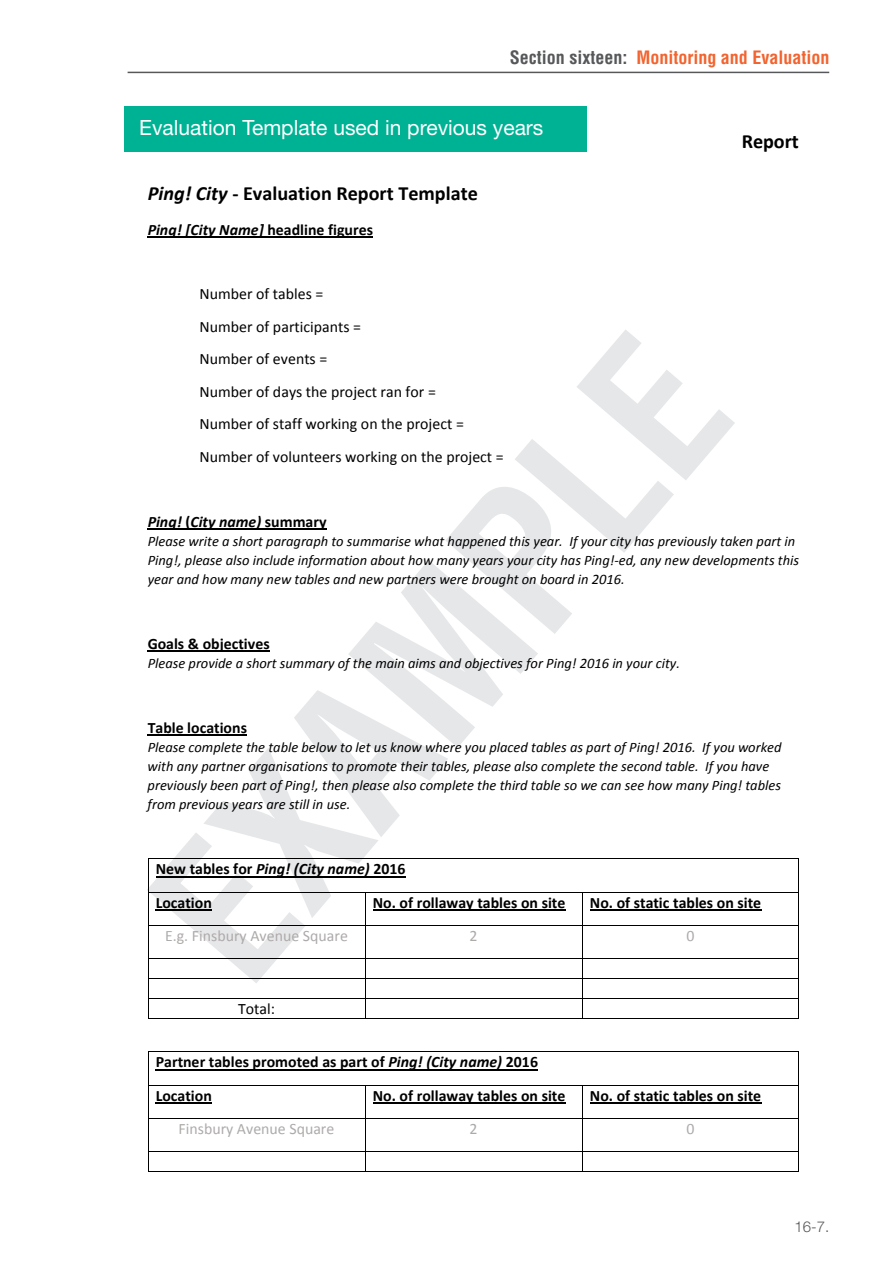
<style>
.page{position:relative;width:893px;height:1263px;background:#fff}
.page>*{position:absolute;margin:0;border:0;box-sizing:border-box;transform-origin:0 0}
.sub_heading{font:21px "Helvetica Neue LT Std";color:#fff}
.t1{font:700 20.25px "Calibri";color:#000}
.t2{font:700 condensed 18px "Helvetica CE";color:#f2642f}
.t3{font:700 15.9px/33.2px "Calibri";color:#000}
.t4{font:15.9px/32.4px "Calibri";color:#000}
.t5{font:italic 700 15.9px "Calibri";color:#000}
.t6{font:15.9px "Calibri";color:#aeaaaa}
.t7{font:300 15px "Helvetica Neue LT Std";color:#57585a}
.t8{font:italic 14.4px/19px "Calibri";color:#000}
.s1{color:#57585a}
.s2{font-style:italic}
.s3{font-style:normal}
</style>
<div class="page">
<hr style="left:128px;top:72px;width:701px;height:1px;background:#57585a">
<svg style="left:147px;top:330px;width:588px;height:653px"></svg>
<div style="left:124px;top:106px;width:463px;height:46px;background:#00b294"></div>
<hr style="left:148px;top:236px;width:225px;height:1px;background:#000">
<hr style="left:148px;top:528px;width:179px;height:1px;background:#000">
<hr style="left:148px;top:650px;width:122px;height:1px;background:#000">
<hr style="left:148px;top:734px;width:99px;height:1px;background:#000">
<hr style="left:156px;top:876px;width:250px;height:1px;background:#000">
<hr style="left:148px;top:858px;width:650px;height:1px;background:#000">
<hr style="left:148px;top:859px;width:1px;height:33px;background:#000">
<hr style="left:798px;top:859px;width:1px;height:33px;background:#000">
<hr style="left:156px;top:909px;width:56px;height:1px;background:#000">
<hr style="left:373px;top:909px;width:192px;height:1px;background:#000">
<hr style="left:590px;top:909px;width:171px;height:1px;background:#000">
<hr style="left:148px;top:892px;width:217px;height:1px;background:#000">
<hr style="left:365px;top:892px;width:217px;height:1px;background:#000">
<hr style="left:583px;top:892px;width:215px;height:1px;background:#000">
<hr style="left:148px;top:892px;width:1px;height:33px;background:#000">
<hr style="left:365px;top:892px;width:1px;height:33px;background:#000">
<hr style="left:582px;top:892px;width:1px;height:33px;background:#000">
<hr style="left:798px;top:892px;width:1px;height:33px;background:#000">
<hr style="left:148px;top:925px;width:217px;height:1px;background:#000">
<hr style="left:365px;top:925px;width:217px;height:1px;background:#000">
<hr style="left:583px;top:925px;width:215px;height:1px;background:#000">
<hr style="left:148px;top:925px;width:1px;height:33px;background:#000">
<hr style="left:365px;top:925px;width:1px;height:33px;background:#000">
<hr style="left:582px;top:925px;width:1px;height:33px;background:#000">
<hr style="left:798px;top:925px;width:1px;height:33px;background:#000">
<hr style="left:148px;top:958px;width:217px;height:1px;background:#000">
<hr style="left:365px;top:958px;width:217px;height:1px;background:#000">
<hr style="left:583px;top:958px;width:215px;height:1px;background:#000">
<hr style="left:148px;top:978px;width:217px;height:1px;background:#000">
<hr style="left:365px;top:978px;width:217px;height:1px;background:#000">
<hr style="left:583px;top:978px;width:215px;height:1px;background:#000">
<hr style="left:148px;top:998px;width:217px;height:1px;background:#000">
<hr style="left:365px;top:998px;width:217px;height:1px;background:#000">
<hr style="left:583px;top:998px;width:215px;height:1px;background:#000">
<svg style="left:148px;top:959px;width:1px;height:59px"></svg>
<hr style="left:148px;top:1018px;width:217px;height:1px;background:#000">
<svg style="left:365px;top:959px;width:1px;height:59px"></svg>
<hr style="left:365px;top:1018px;width:217px;height:1px;background:#000">
<svg style="left:582px;top:958px;width:1px;height:61px"></svg>
<hr style="left:583px;top:1018px;width:215px;height:1px;background:#000">
<svg style="left:798px;top:958px;width:1px;height:61px"></svg>
<hr style="left:156px;top:1069px;width:382px;height:1px;background:#000">
<hr style="left:148px;top:1051px;width:650px;height:1px;background:#000">
<hr style="left:148px;top:1052px;width:1px;height:33px;background:#000">
<hr style="left:798px;top:1052px;width:1px;height:33px;background:#000">
<hr style="left:156px;top:1102px;width:56px;height:1px;background:#000">
<hr style="left:373px;top:1102px;width:192px;height:1px;background:#000">
<hr style="left:590px;top:1102px;width:171px;height:1px;background:#000">
<hr style="left:148px;top:1085px;width:217px;height:1px;background:#000">
<hr style="left:365px;top:1085px;width:217px;height:1px;background:#000">
<hr style="left:583px;top:1085px;width:215px;height:1px;background:#000">
<hr style="left:148px;top:1085px;width:1px;height:33px;background:#000">
<hr style="left:365px;top:1085px;width:1px;height:33px;background:#000">
<hr style="left:582px;top:1085px;width:1px;height:33px;background:#000">
<hr style="left:798px;top:1085px;width:1px;height:33px;background:#000">
<hr style="left:148px;top:1118px;width:217px;height:1px;background:#000">
<hr style="left:365px;top:1118px;width:217px;height:1px;background:#000">
<hr style="left:583px;top:1118px;width:215px;height:1px;background:#000">
<hr style="left:148px;top:1118px;width:1px;height:33px;background:#000">
<hr style="left:365px;top:1118px;width:1px;height:33px;background:#000">
<hr style="left:582px;top:1118px;width:1px;height:33px;background:#000">
<hr style="left:798px;top:1118px;width:1px;height:33px;background:#000">
<hr style="left:148px;top:1151px;width:217px;height:1px;background:#000">
<hr style="left:365px;top:1151px;width:217px;height:1px;background:#000">
<hr style="left:583px;top:1151px;width:215px;height:1px;background:#000">
<svg style="left:148px;top:1152px;width:1px;height:19px"></svg>
<hr style="left:148px;top:1171px;width:217px;height:1px;background:#000">
<svg style="left:365px;top:1152px;width:1px;height:19px"></svg>
<hr style="left:365px;top:1171px;width:217px;height:1px;background:#000">
<svg style="left:582px;top:1151px;width:1px;height:21px"></svg>
<hr style="left:583px;top:1171px;width:215px;height:1px;background:#000">
<svg style="left:798px;top:1151px;width:1px;height:21px"></svg>
<p class="t2" style="left:510px;top:46px;width:321px"><span class="s1">Section sixteen:</span> Monitoring and Evaluation</p>
<p class="sub_heading" style="left:139px;top:115px;width:406px">Evaluation Template used in previous years</p>
<p class="t1" style="left:148px;top:181px;width:332px"><span class="s2">Ping! City</span> - Evaluation Report Template</p>
<p class="t5" style="left:148px;top:219px;width:227px">Ping! [City Name] <span class="s3">headline figures</span></p>
<p class="t4" style="left:200px;top:278px;width:306px">Number of tables =<br>Number of participants =<br>Number of events =<br>Number of days the project ran for =<br>Number of staff working on the project =<br>Number of volunteers working on the project =</p>
<p class="t1" style="left:742px;top:128px;width:59px">Report</p>
<p class="t5" style="left:148px;top:511px;width:180px">Ping! <span class="s3">(</span>City name) <span class="s3">summary</span></p>
<p class="t8" style="left:148px;top:531px;width:653px">Please write a short paragraph to summarise what happened this year. If your city has previously taken part in<br>Ping!, please also include information about how many years your city has Ping!-ed, any new developments this year and how many new tables and new partners were brought on board in 2016.</p>
<p class="t3" style="left:148px;top:627px;width:124px">Goals &amp; objectives</p>
<p class="t8" style="left:148px;top:653px;width:534px">Please provide a short summary of the main aims and objectives for Ping! 2016 in your city.</p>
<p class="t3" style="left:148px;top:711px;width:101px">Table locations</p>
<p class="t8" style="left:148px;top:737px;width:635px">Please complete the table below to let us know where you placed tables as part of Ping! 2016. If you worked with any partner organisations to promote their tables, please also complete the second table. If you have previously been part of Ping!, then please also complete the third table so we can see how many Ping! tables from previous years are still in use.</p>
<p class="t3" style="left:156px;top:852px;width:251px">New tables for <span class="s2">Ping! (City name)</span> 2016<br>Location</p>
<p class="t3" style="left:373px;top:886px;width:194px">No. of rollaway tables on site</p>
<p class="t3" style="left:590px;top:886px;width:173px">No. of static tables on site</p>
<p class="t6" style="left:165px;top:925px;width:184px">E.g. Finsbury Avenue Square</p>
<p class="t6" style="left:470px;top:925px;width:10px">2</p>
<p class="t6" style="left:686px;top:925px;width:10px">0</p>
<p class="t4" style="left:238px;top:993px;width:38px">Total:</p>
<p class="t3" style="left:156px;top:1045px;width:384px">Partner tables promoted as part of <span class="s2">Ping! (City name)</span> 2016<br>Location</p>
<p class="t3" style="left:373px;top:1079px;width:194px">No. of rollaway tables on site</p>
<p class="t3" style="left:590px;top:1079px;width:173px">No. of static tables on site</p>
<p class="t6" style="left:179px;top:1118px;width:157px">Finsbury Avenue Square</p>
<p class="t6" style="left:470px;top:1118px;width:10px">2</p>
<p class="t6" style="left:686px;top:1118px;width:10px">0</p>
<p class="t7" style="left:794px;top:1218px;width:36px">16-7.</p>
</div>
